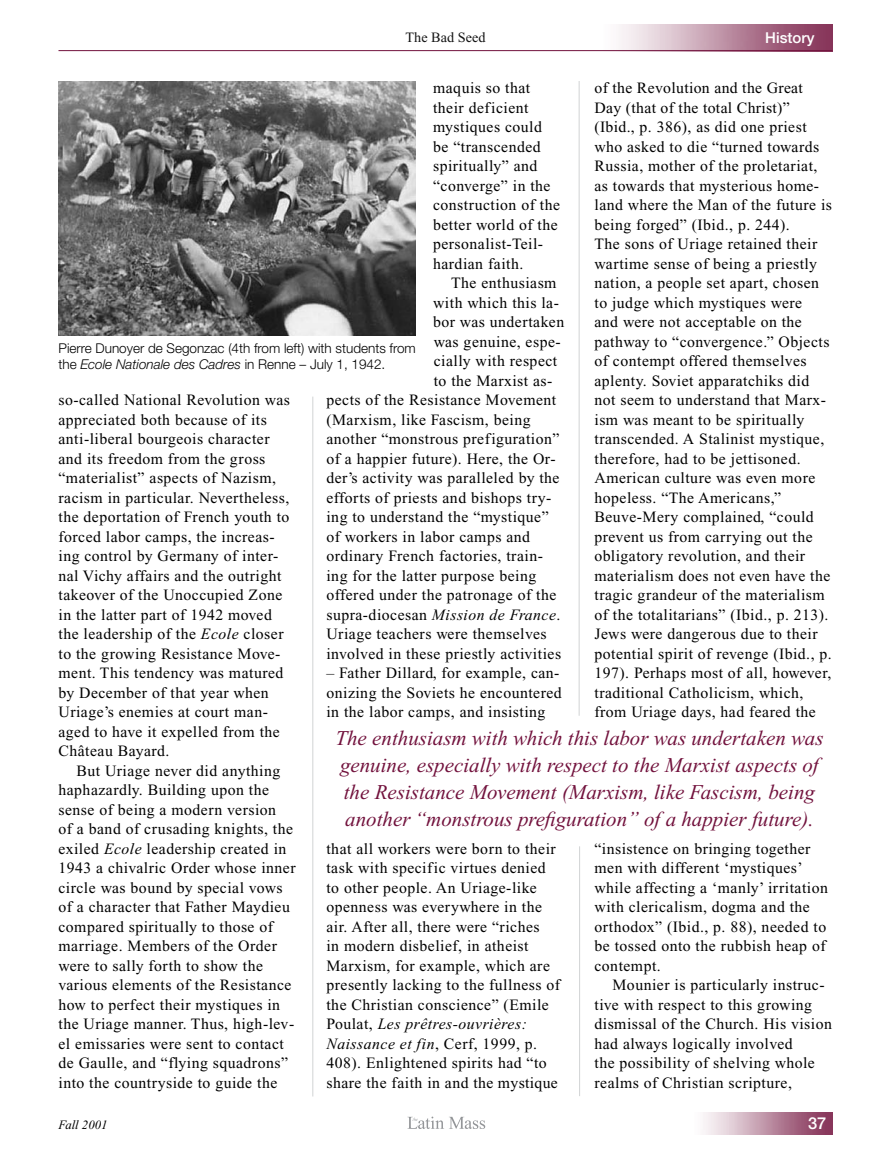
<style>
.page{position:relative;width:891px;height:1161px;background:#fff}
.page>*{position:absolute;margin:0;border:0;box-sizing:border-box;transform-origin:0 0}
.t1{font:italic 21px/27px "Times New Roman";color:#72123d}
.t2{font:500 16.5px "Helvetica Neue";color:#fff}
.t3{font:15.75px/19.5px "Times New Roman";letter-spacing:.03em;color:#000}
.t4{font:500 15px "Helvetica Neue";color:#fff}
.t5{font:14.25px "Times New Roman";color:#141414}
.t6{font:300 13.5px/16.2px "Helvetica Neue";color:#000}
.t7{font:italic 12.75px "Times New Roman";color:#000}
.s1{font-style:italic}
</style>
<div class="page">
<img style="left:703px;top:1112px;width:129px;height:22px">
<img style="left:538px;top:24px;width:295px;height:28px">
<svg style="left:407px;top:1117px;width:78px;height:12px"></svg>
<hr style="left:58px;top:50px;width:774px;height:1px;background:#72123d">
<img style="left:58px;top:81px;width:357px;height:255px">
<hr style="left:313px;top:397px;width:1px;height:699px;background:#d1d3d4">
<hr style="left:579px;top:846px;width:1px;height:250px;background:#d1d3d4">
<hr style="left:579px;top:81px;width:1px;height:635px;background:#d1d3d4">
<p class="t5" style="left:406px;top:29px;width:81px">The Bad Seed</p>
<p class="t4" style="left:765px;top:28px;width:51px">History</p>
<p class="t3" style="left:595px;top:78px;width:239px">of the Revolution and the Great Day (that of the total Christ)” (Ibid., p. 386), as did one priest who asked to die “turned towards Russia, mother of the proletariat, as towards that mysterious home&shy;land where the Man of the future is being forged” (Ibid., p. 244).<br>The sons of Uriage retained their wartime sense of being a priestly nation, a people set apart, chosen to judge which mystiques were<br>and were not acceptable on the pathway to “convergence.” Objects of contempt offered themselves aplenty. Soviet apparatchiks did not seem to understand that Marx&shy;ism was meant to be spiritually transcended. A Stalinist mystique, therefore, had to be jettisoned.<br>American culture was even more hopeless. “The Americans,” Beuve-Mery complained, “could prevent us from carrying out the obligatory revolution, and their materialism does not even have the tragic grandeur of the materialism of the totalitarians” (Ibid., p. 213).<br>Jews were dangerous due to their potential spirit of revenge (Ibid., p.<br>197). Perhaps most of all, however, traditional Catholicism, which, from Uriage days, had feared the</p>
<p class="t3" style="left:433px;top:78px;width:128px">maquis so that their deficient mystiques could be “transcended spiritually” and “converge” in the construction of the better world of the personalist-Teil&shy;hardian faith.</p>
<p class="t3" style="left:451px;top:273px;width:107px">The enthusiasm</p>
<p class="t3" style="left:433px;top:293px;width:127px">with which this la-</p>
<p class="t3" style="left:433px;top:312px;width:133px">bor was undertaken</p>
<p class="t3" style="left:434px;top:332px;width:129px">was genuine, espe-</p>
<p class="t3" style="left:434px;top:351px;width:125px">cially with respect</p>
<p class="t3" style="left:434px;top:371px;width:120px">to the Marxist as-</p>
<p class="t3" style="left:326px;top:390px;width:231px">pects of the Resistance Movement</p>
<p class="t3" style="left:326px;top:410px;width:206px">(Marxism, like Fascism, being</p>
<p class="t3" style="left:326px;top:429px;width:235px">another “monstrous prefiguration”</p>
<p class="t3" style="left:326px;top:449px;width:231px">of a happier future). Here, the Or-</p>
<p class="t3" style="left:326px;top:468px;width:235px">der’s activity was paralleled by the</p>
<p class="t3" style="left:326px;top:488px;width:226px">efforts of priests and bishops try-</p>
<p class="t3" style="left:326px;top:507px;width:224px">ing to understand the “mystique”</p>
<p class="t3" style="left:326px;top:527px;width:205px">of workers in labor camps and</p>
<p class="t3" style="left:326px;top:546px;width:218px">ordinary French factories, train-</p>
<p class="t3" style="left:326px;top:566px;width:211px">ing for the latter purpose being</p>
<p class="t3" style="left:326px;top:585px;width:231px">offered under the patronage of the</p>
<p class="t3" style="left:326px;top:605px;width:235px">supra-diocesan <span class="s1">Mission de France</span>.</p>
<p class="t3" style="left:326px;top:624px;width:222px">Uriage teachers were themselves</p>
<p class="t3" style="left:326px;top:644px;width:236px">involved in these priestly activities</p>
<p class="t3" style="left:326px;top:663px;width:237px">– Father Dillard, for example, can&shy;onizing the Soviets he encountered in the labor camps, and insisting</p>
<p class="t6" style="left:58px;top:340px;width:359px">Pierre Dunoyer de Segonzac (4th from left) with students from the <span class="s1">Ecole Nationale des Cadres</span> in Renne – July 1, 1942.</p>
<p class="t3" style="left:58px;top:390px;width:233px">so-called National Revolution was appreciated both because of its anti-liberal bourgeois character and its freedom from the gross “materialist” aspects of Nazism, racism in particular. Nevertheless, the deportation of French youth to forced labor camps, the increas&shy;ing control by Germany of inter&shy;nal Vichy affairs and the outright takeover of the Unoccupied Zone in the latter part of 1942 moved the leadership of the <span class="s1">Ecole</span> closer to the growing Resistance Move&shy;ment. This tendency was matured by December of that year when<br>Uriage’s enemies at court man&shy;aged to have it expelled from the<br>Château Bayard.</p>
<p class="t3" style="left:58px;top:761px;width:239px;text-indent:18px">But Uriage never did anything haphazardly. Building upon the sense of being a modern version<br>of a band of crusading knights, the exiled <span class="s1">Ecole</span> leadership created in<br>1943 a chivalric Order whose inner circle was bound by special vows of a character that Father Maydieu compared spiritually to those of marriage. Members of the Order were to sally forth to show the various elements of the Resistance how to perfect their mystiques in the Uriage manner. Thus, high-lev&shy;el emissaries were sent to contact de Gaulle, and “flying squadrons” into the countryside to guide the</p>
<h1 class="t1" style="left:335px;top:724px;width:490px">The enthusiasm with which this labor was undertaken was genuine, especially with respect to the Marxist aspects of the Resistance Movement (Marxism, like Fascism, being another “monstrous prefiguration” of a happier future).</h1>
<p class="t3" style="left:595px;top:839px;width:235px">“insistence on bringing together men with different ‘mystiques’ while affecting a ‘manly’ irritation with clericalism, dogma and the orthodox” (Ibid., p. 88), needed to be tossed onto the rubbish heap of contempt.</p>
<p class="t3" style="left:595px;top:975px;width:239px;text-indent:18px">Mounier is particularly instruc&shy;tive with respect to this growing dismissal of the Church. His vision had always logically involved<br>the possibility of shelving whole realms of Christian scripture,</p>
<p class="t3" style="left:326px;top:839px;width:235px">that all workers were born to their task with specific virtues denied to other people. An Uriage-like openness was everywhere in the air. After all, there were “riches<br>in modern disbelief, in atheist Marxism, for example, which are presently lacking to the fullness of the Christian conscience” (Emile Poulat, <span class="s1">Les prêtres-ouvrières:<br>Naissance et fin</span>, Cerf, 1999, p.<br>408). Enlightened spirits had “to share the faith in and the mystique</p>
<p class="t7" style="left:58px;top:1118px;width:50px">Fall 2001</p>
<p class="t2" style="left:808px;top:1113px;width:20px">37</p>
</div>
